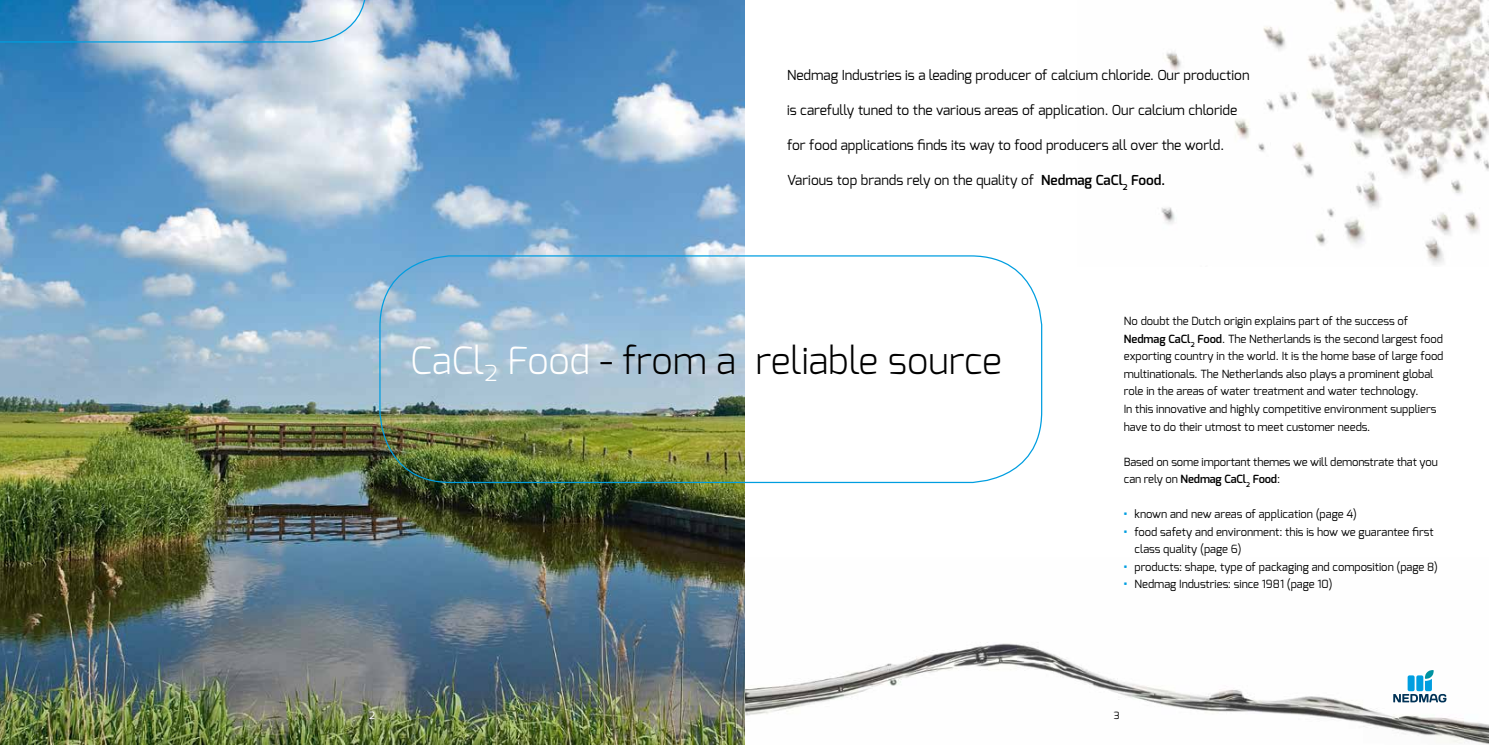
<style>
.page{position:relative;width:1489px;height:745px;background:#fff}
.page>*{position:absolute;margin:0;border:0;box-sizing:border-box;transform-origin:0 0}
.t1{font:300 37.5px "Exo";color:#000}
.t2{font:13.75px "Exo";color:#000}
.t3{font:11.25px/17.5px "Exo";color:#000}
.t4{font:10px "Exo";color:#fff}
.t5{font:10px "Exo";color:#000}
.s1{font-weight:600}
.s2{color:#fff}
.s3{font-weight:900;color:#009ee0}
</style>
<div class="page">
<img style="left:744px;top:556px;width:744px;height:188px">
<img style="left:1161px;top:0;width:327px;height:265px">
<img style="left:0;top:0;width:744px;height:744px">
<svg style="left:0;top:0;width:367px;height:43px;background:#8eb5d4"></svg>
<svg style="left:1393px;top:669px;width:53px;height:33px"></svg>
<p class="t2" style="left:787px;top:66px;width:464px">Nedmag Industries is a leading producer of calcium chloride. Our production</p>
<p class="t2" style="left:787px;top:101px;width:452px">is carefully tuned to the various areas of application. Our calcium chloride</p>
<p class="t2" style="left:787px;top:136px;width:438px">for food applications finds its way to food producers all over the world.</p>
<p class="t2" style="left:787px;top:171px;width:379px">Various top brands rely on the quality of <span class="s1">Nedmag CaCl</span><sub>2</sub> <span class="s1">Food.</span></p>
<h1 class="t1" style="left:410px;top:336px;width:592px"><span class="s2">CaCl</span><sub>2</sub> <span class="s2">Food</span> - from a reliable source</h1>
<p class="t3" style="left:1123px;top:312px;width:321px">No doubt the Dutch origin explains part of the success of <span class="s1">Nedmag CaCl</span><sub>2</sub> <span class="s1">Food</span>. The Netherlands is the second largest food exporting country in the world. It is the home base of large food multinationals. The Netherlands also plays a prominent global role in the areas of water treatment and water technology.<br>In this innovative and highly competitive environment suppliers have to do their utmost to meet customer needs.</p>
<p class="t3" style="left:1123px;top:452px;width:315px">Based on some important themes we will demonstrate that you can rely on <span class="s1">Nedmag CaCl</span><sub>2</sub> <span class="s1">Food</span>:</p>
<p class="t3" style="left:1123px;top:505px;width:235px"><span class="s3">•</span> known and new areas of application (page 4)</p>
<p class="t3" style="left:1134px;top:522px;width:301px;text-indent:-11px"><span class="s3">•</span> food safety and environment: this is how we guarantee first class quality (page 6)</p>
<p class="t3" style="left:1123px;top:557px;width:316px"><span class="s3">•</span> products: shape, type of packaging and composition (page 8)</p>
<p class="t3" style="left:1123px;top:575px;width:210px"><span class="s3">•</span> Nedmag Industries: since 1981 (page 10)</p>
<p class="t4" style="left:369px;top:708px;width:7px">2</p>
<p class="t5" style="left:1113px;top:708px;width:7px">3</p>
</div>
